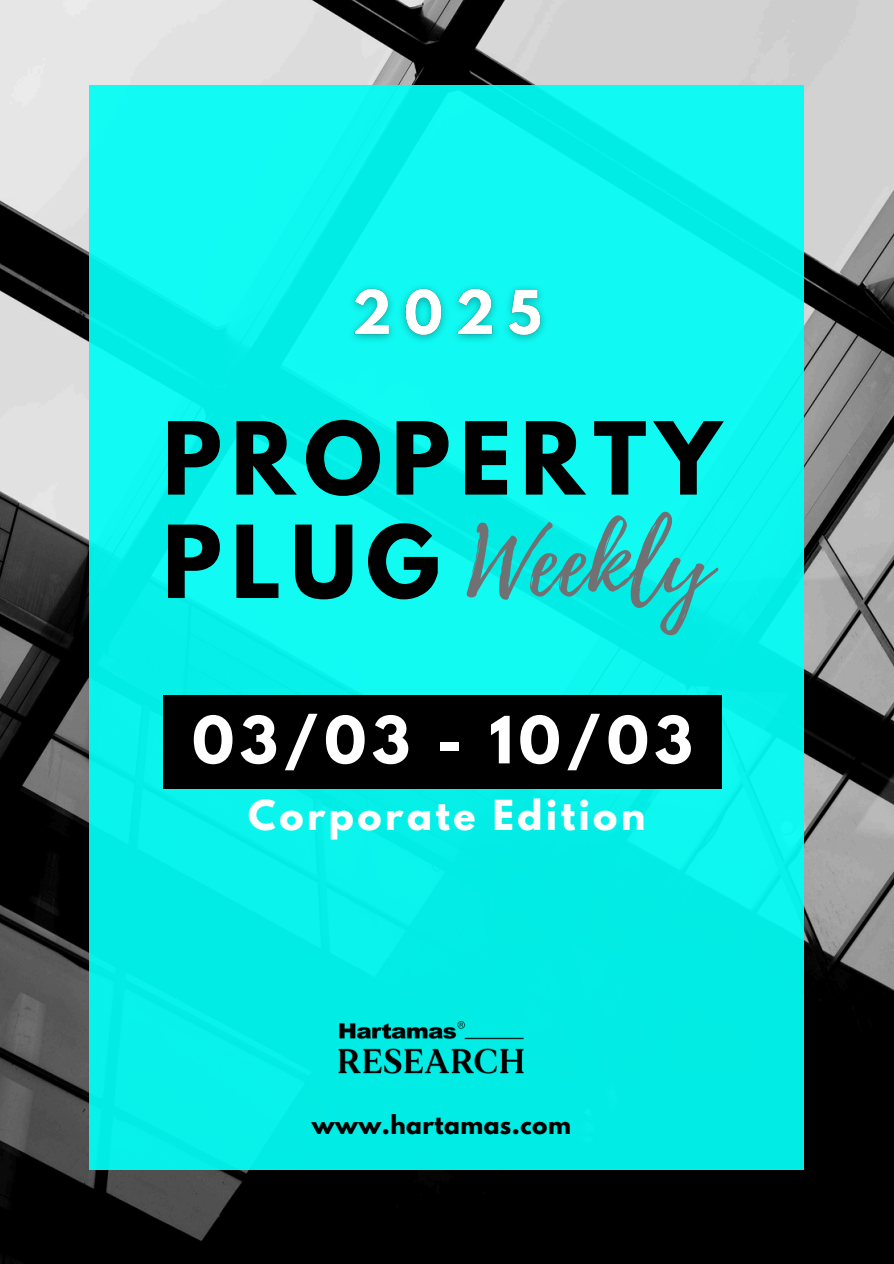
<style>
.page{position:relative;width:894px;height:1264px;background:#fff}
.page>*{position:absolute;margin:0;border:0;box-sizing:border-box;transform-origin:0 0}
.t1{font:93.45px "Playlist Script";color:#717173}
.t2{font:700 88.95px/103.4px "League Spartan";letter-spacing:.105em;color:#000}
.t3{font:700 57.6px "League Spartan";letter-spacing:.095em;color:#fff}
.t4{font:700 36.6px "League Spartan";letter-spacing:.095em;color:#fff}
.t5{font:700 23.1px "League Spartan";letter-spacing:.02em;color:#000}
</style>
<div class="page">
<img style="left:0;top:0;width:893px;height:1263px">
<div style="left:89px;top:85px;width:715px;height:1084px;background:#0af4ed"></div>
<div style="left:162px;top:695px;width:559px;height:93px;background:#000"></div>
<img style="left:338px;top:1020px;width:186px;height:54px">
<img style="left:354px;top:287px;width:189px;height:53px">
<h1 class="t2" style="left:162px;top:418px;width:560px">PROPERTY<br>PLUG</h1>
<h2 class="t1" style="left:466px;top:496px;width:246px">Weekly</h2>
<h4 class="t3" style="left:192px;top:711px;width:502px">03/03 - 10/03</h4>
<h5 class="t4" style="left:248px;top:796px;width:398px">Corporate Edition</h5>
<p class="t5" style="left:312px;top:1113px;width:260px">www.hartamas.com</p>
</div>
